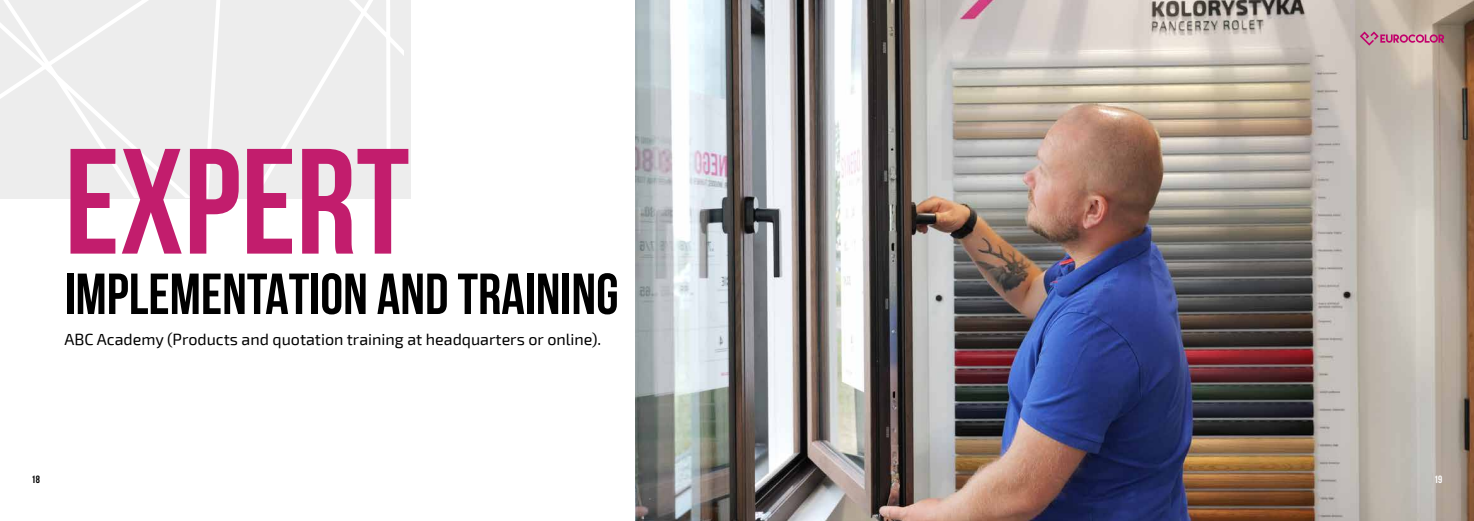
<style>
.page{position:relative;width:1474px;height:521px;background:#fff}
.page>*{position:absolute;margin:0;border:0;box-sizing:border-box;transform-origin:0 0}
.t1{font:700 149.54px "Bebas Neue";color:#c21d6d}
.t2{font:700 57.75px "Bebas Neue";color:#000}
.t3{font:16.1px "Exo 2";color:#000}
.t4{font:700 10.5px "Bebas Neue";color:#000}
.t5{font:700 10.5px "Bebas Neue";color:#fff}
</style>
<div class="page">
<img style="left:635px;top:0;width:838px;height:521px">
<div style="left:0;top:0;width:410px;height:199px;background:#ededed"></div>
<svg style="left:0;top:0;width:191px;height:198px"></svg>
<svg style="left:204px;top:0;width:199px;height:198px"></svg>
<svg style="left:1359px;top:32px;width:85px;height:14px"></svg>
<h1 class="t1" style="left:64px;top:120px;width:346px">EXPERT</h1>
<h2 class="t2" style="left:64px;top:262px;width:555px">IMPLEMENTATION AND TRAINING</h2>
<p class="t3" style="left:64px;top:330px;width:538px">ABC Academy (Products and quotation training at headquarters or online).</p>
<p class="t4" style="left:31px;top:473px;width:10px">18</p>
<p class="t5" style="left:1433px;top:473px;width:10px">19</p>
</div>
